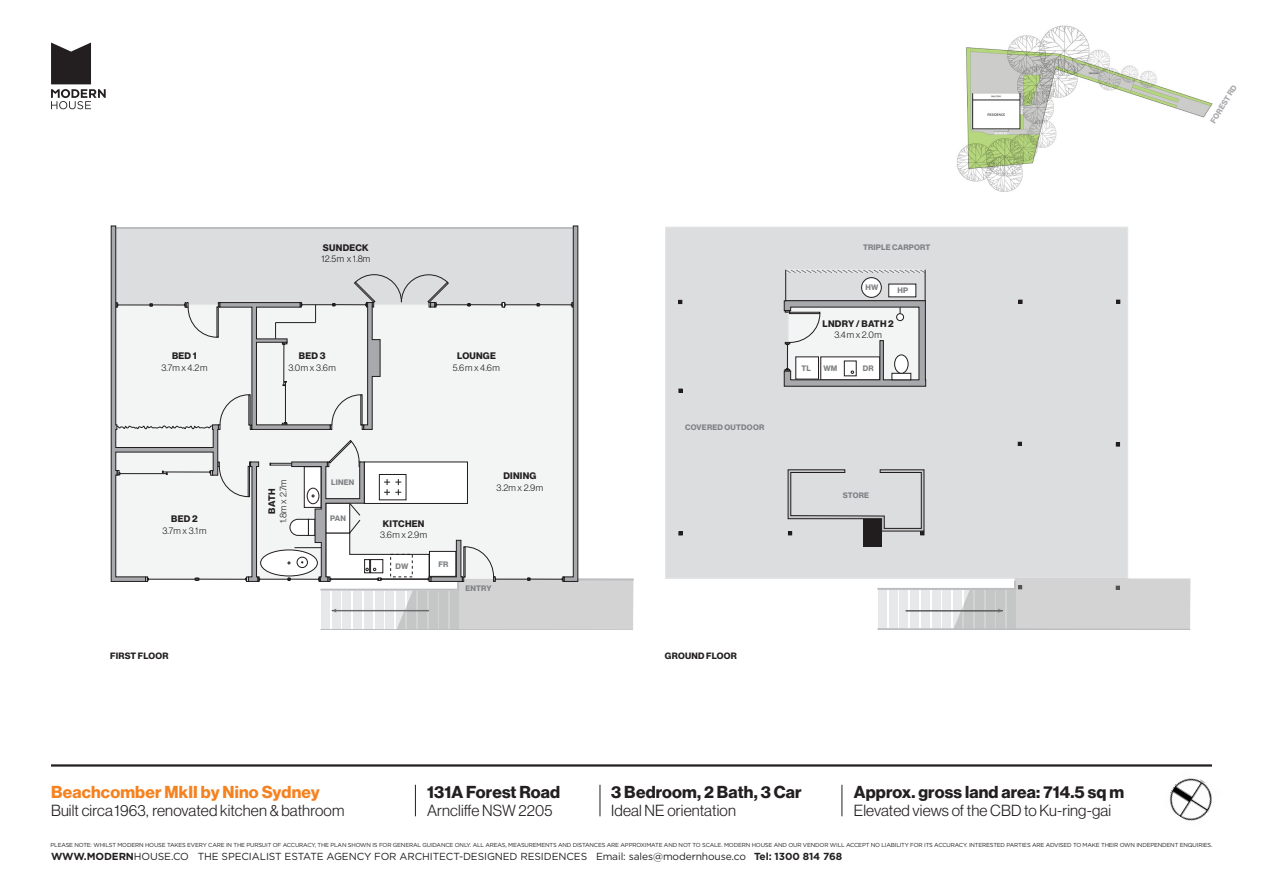
<style>
.page{position:relative;width:1263px;height:893px;background:#fff}
.page>*{position:absolute;margin:0;border:0;box-sizing:border-box;transform-origin:0 0}
.t1{font:16.95px "N Haas Grotesk DS Std 75 Bd";letter-spacing:.01em;color:#231f20}
.t2{font:16.95px "N Haas Grotesk DS Std 75 Bd";letter-spacing:.01em;color:#f58220}
.t3{font:15.75px "N Haas Grotesk DS Std 45 Lt";letter-spacing:.01em;color:#231f20}
.t4{font:10.2px "Gotham";letter-spacing:-.01em;color:#231f20}
.t5{font:9.45px "N Haas Grotesk DS Pro 45 Lt";letter-spacing:.05em;color:#231f20}
.t6{font:9.45px "N Haas Grotesk DS Std 45 Lt";color:#231f20}
.t7{font:9.3px "N Haas Grotesk DS Pro 75 Bd";letter-spacing:.025em;color:#231f20}
.t8{font:9.3px "N Haas Grotesk DS Std 75 Bd";letter-spacing:.02em;color:#231f20}
.t9{font:9px "N Haas Grotesk DS Std 75 Bd";letter-spacing:.025em;color:#231f20}
.t10{font:7.8px "N Haas Grotesk DS Std 75 Bd";letter-spacing:.025em;color:#808285}
.t11{font:7.8px "N Haas Grotesk DS Std 75 Bd";color:#a8a9ad}
.t12{font:5.85px "Gotham";letter-spacing:-.03em;color:#231f20}
.s1{font-weight:700}
</style>
<div class="page">
<hr style="left:51px;top:764px;width:1161px;height:3px;background:#231f20">
<hr style="left:415px;top:785px;width:1px;height:31px;background:#231f20">
<hr style="left:600px;top:785px;width:1px;height:31px;background:#231f20">
<hr style="left:841px;top:785px;width:1px;height:31px;background:#231f20">
<svg style="left:51px;top:43px;width:55px;height:66px"></svg>
<img style="left:1169px;top:778px;width:43px;height:43px">
<div style="left:666px;top:227px;width:462px;height:351px;background:#dcdddf"></div>
<svg style="left:678px;top:300px;width:4px;height:4px"></svg>
<div style="left:863px;top:522px;width:18px;height:25px;background:#211d1e"></div>
<svg style="left:1116px;top:300px;width:4px;height:3px"></svg>
<svg style="left:1018px;top:442px;width:3px;height:4px"></svg>
<svg style="left:1116px;top:443px;width:4px;height:3px"></svg>
<svg style="left:788px;top:470px;width:136px;height:65px"></svg>
<svg style="left:786px;top:270px;width:139px;height:3px"></svg>
<div style="left:862px;top:278px;width:19px;height:19px;background:#fff;border-radius:50%"></div>
<div style="left:861px;top:278px;width:20px;height:19px;border:1px solid #211d1e;border-radius:50%"></div>
<div style="left:889px;top:284px;width:27px;height:13px;background:#fff"></div>
<svg style="left:784px;top:300px;width:142px;height:86px;background:#d2d2d3"></svg>
<svg style="left:875px;top:578px;width:316px;height:51px;background:#d8d8d8"></svg>
<img style="left:957px;top:25px;width:256px;height:167px">
<svg style="left:111px;top:226px;width:523px;height:403px"></svg>
<p class="t11" style="left:1208px;top:120px;width:45px;rotate:-59deg">FOREST RD</p>
<p class="t7" style="left:323px;top:242px;width:47px">SUNDECK</p>
<p class="t5" style="left:321px;top:254px;width:50px">12.5m x 1.8m</p>
<p class="t10" style="left:863px;top:242px;width:69px">TRIPLE CARPORT</p>
<p class="t10" style="left:865px;top:283px;width:15px">HW</p>
<p class="t10" style="left:897px;top:286px;width:12px">HP</p>
<p class="t8" style="left:823px;top:318px;width:73px">LNDRY / BATH 2</p>
<p class="t6" style="left:834px;top:329px;width:49px">3.4m x 2.0m</p>
<p class="t7" style="left:172px;top:351px;width:26px">BED 1</p>
<p class="t5" style="left:161px;top:362px;width:48px">3.7m x 4.2m</p>
<p class="t7" style="left:299px;top:351px;width:28px">BED 3</p>
<p class="t5" style="left:288px;top:362px;width:49px">3.0m x 3.6m</p>
<p class="t7" style="left:457px;top:351px;width:40px">LOUNGE</p>
<p class="t5" style="left:453px;top:362px;width:49px">5.6m x 4.6m</p>
<p class="t10" style="left:801px;top:363px;width:11px">TL</p>
<p class="t10" style="left:823px;top:363px;width:16px">WM</p>
<p class="t10" style="left:863px;top:363px;width:12px">DR</p>
<p class="t10" style="left:685px;top:423px;width:81px">COVERED OUTDOOR</p>
<p class="t7" style="left:171px;top:514px;width:28px">BED 2</p>
<p class="t5" style="left:162px;top:525px;width:46px">3.7m x 3.1m</p>
<p class="t8" style="left:266px;top:514px;width:26px;rotate:-90deg">BATH</p>
<p class="t5" style="left:278px;top:523px;width:45px;rotate:-90deg">1.8m x 2.7m</p>
<p class="t10" style="left:331px;top:477px;width:25px">LINEN</p>
<p class="t10" style="left:330px;top:514px;width:17px">PAN</p>
<p class="t7" style="left:383px;top:518px;width:43px">KITCHEN</p>
<p class="t5" style="left:380px;top:529px;width:49px">3.6m x 2.9m</p>
<p class="t7" style="left:503px;top:471px;width:34px">DINING</p>
<p class="t5" style="left:497px;top:482px;width:48px">3.2m x 2.9m</p>
<p class="t10" style="left:843px;top:490px;width:28px">STORE</p>
<p class="t10" style="left:396px;top:562px;width:14px">DW</p>
<p class="t10" style="left:438px;top:560px;width:12px">FR</p>
<p class="t10" style="left:465px;top:584px;width:28px">ENTRY</p>
<p class="t9" style="left:110px;top:650px;width:60px">FIRST FLOOR</p>
<p class="t9" style="left:665px;top:650px;width:73px">GROUND FLOOR</p>
<p class="t1" style="left:611px;top:782px;width:192px">3 Bedroom, 2 Bath, 3 Car</p>
<p class="t3" style="left:611px;top:801px;width:126px">Ideal NE orientation</p>
<p class="t2" style="left:51px;top:782px;width:270px">Beachcomber MkII by Nino Sydney</p>
<p class="t3" style="left:51px;top:801px;width:295px">Built circa 1963, renovated kitchen &amp; bathroom</p>
<p class="t1" style="left:854px;top:782px;width:272px">Approx. gross land area: 714.5 sq m</p>
<p class="t3" style="left:854px;top:801px;width:259px">Elevated views of the CBD to Ku-ring-gai</p>
<p class="t12" style="left:51px;top:841px;width:1163px">PLEASE NOTE: WHILST MODERN HOUSE TAKES EVERY CARE IN THE PURSUIT OF ACCURACY, THE PLAN SHOWN IS FOR GENERAL GUIDANCE ONLY. ALL AREAS, MEASUREMENTS AND DISTANCES ARE APPROXIMATE AND NOT TO SCALE. MODERN HOUSE AND OUR VENDOR WILL ACCEPT NO LIABILITY FOR ITS ACCURACY. INTERESTED PARTIES ARE ADVISED TO MAKE THEIR OWN INDEPENDENT ENQUIRIES.</p>
<p class="t4" style="left:51px;top:850px;width:793px"><span class="s1">WWW.MODERN</span>HOUSE.CO THE SPECIALIST ESTATE AGENCY FOR ARCHITECT-DESIGNED RESIDENCES Email: sales@modernhouse.co <span class="s1">Tel: 1300 814 768</span></p>
<p class="t1" style="left:427px;top:782px;width:135px">131A Forest Road</p>
<p class="t3" style="left:427px;top:801px;width:127px">Arncliffe NSW 2205</p>
</div>
